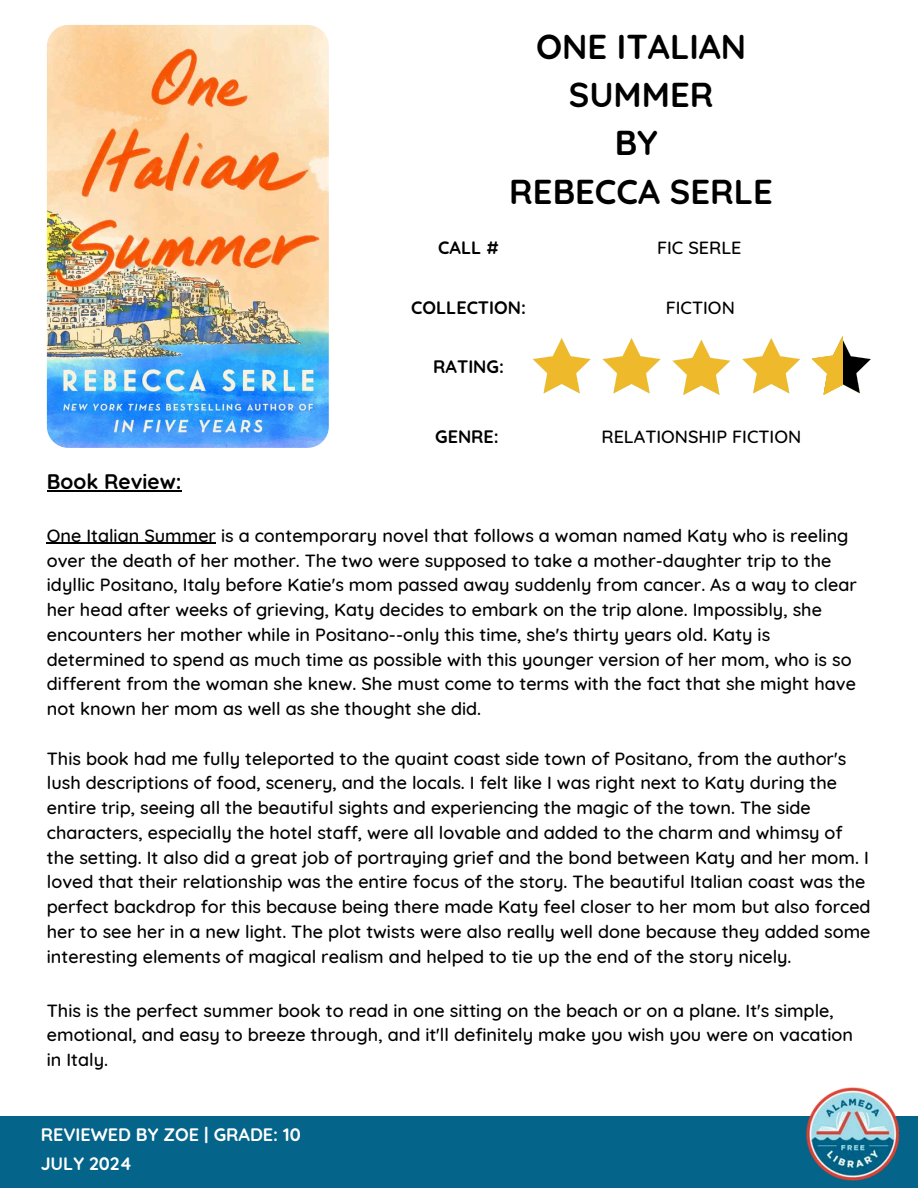
<style>
.page{position:relative;width:918px;height:1188px;background:#fff}
.page>*{position:absolute;margin:0;border:0;box-sizing:border-box;transform-origin:0 0}
.t1{font:700 34.5px/48.3px "Quicksand";color:#000;text-align:center}
.t2{font:700 21px "Quicksand";color:#000}
.t3{font:500 18px/24.8px "Quicksand";color:#000}
.t4{font:700 18px "Quicksand";color:#fff}
.t5{font:700 18px "Quicksand";color:#000}
</style>
<div class="page">
<div style="left:0;top:1117px;width:918px;height:71px;background:#046489"></div>
<img style="left:806px;top:1087px;width:94px;height:94px">
<img style="left:47px;top:25px;width:282px;height:423px;border-radius:21px">
<img style="left:532px;top:338px;width:59px;height:55px">
<img style="left:602px;top:338px;width:59px;height:55px">
<img style="left:672px;top:339px;width:59px;height:56px">
<img style="left:742px;top:338px;width:59px;height:55px">
<svg style="left:812px;top:336px;width:59px;height:59px"></svg>
<hr style="left:47px;top:490px;width:135px;height:1px;background:#000">
<hr style="left:47px;top:543px;width:169px;height:1px;background:#000">
<p class="t5" style="left:438px;top:236px;width:62px">CALL #</p>
<h3 class="t1" style="left:509px;top:22px;width:265px">ONE ITALIAN<br>SUMMER<br>BY<br>REBECCA SERLE</h3>
<h3 class="t3" style="left:657px;top:235px;width:86px">FIC SERLE</h3>
<h3 class="t5" style="left:411px;top:296px;width:116px">COLLECTION:</h3>
<h3 class="t3" style="left:666px;top:294px;width:71px">FICTION</h3>
<h3 class="t5" style="left:433px;top:355px;width:72px">RATING:</h3>
<h3 class="t5" style="left:435px;top:425px;width:65px">GENRE:</h3>
<h3 class="t3" style="left:601px;top:424px;width:201px">RELATIONSHIP FICTION</h3>
<h2 class="t2" style="left:47px;top:468px;width:136px">Book Review:</h2>
<p class="t3" style="left:47px;top:523px;width:812px">One Italian Summer is a contemporary novel that follows a woman named Katy who is reeling over the death of her mother. The two were supposed to take a mother-daughter trip to the idyllic Positano, Italy before Katie's mom passed away suddenly from cancer. As a way to clear her head after weeks of grieving, Katy decides to embark on the trip alone. Impossibly, she encounters her mother while in Positano--only this time, she's thirty years old. Katy is determined to spend as much time as possible with this younger version of her mom, who is so different from the woman she knew. She must come to terms with the fact that she might have not known her mom as well as she thought she did.</p>
<p class="t3" style="left:47px;top:745px;width:825px">This book had me fully teleported to the quaint coast side town of Positano, from the author's lush descriptions of food, scenery, and the locals. I felt like I was right next to Katy during the entire trip, seeing all the beautiful sights and experiencing the magic of the town. The side characters, especially the hotel staff, were all lovable and added to the charm and whimsy of the setting. It also did a great job of portraying grief and the bond between Katy and her mom. I loved that their relationship was the entire focus of the story. The beautiful Italian coast was the perfect backdrop for this because being there made Katy feel closer to her mom but also forced her to see her in a new light. The plot twists were also really well done because they added some interesting elements of magical realism and helped to tie up the end of the story nicely.</p>
<p class="t3" style="left:47px;top:997px;width:808px">This is the perfect summer book to read in one sitting on the beach or on a plane. It's simple, emotional, and easy to breeze through, and it'll definitely make you wish you were on vacation in Italy.</p>
<p class="t4" style="left:41px;top:1123px;width:262px">REVIEWED BY ZOE | GRADE: 10</p>
<h3 class="t4" style="left:41px;top:1152px;width:93px">JULY 2024</h3>
</div>
